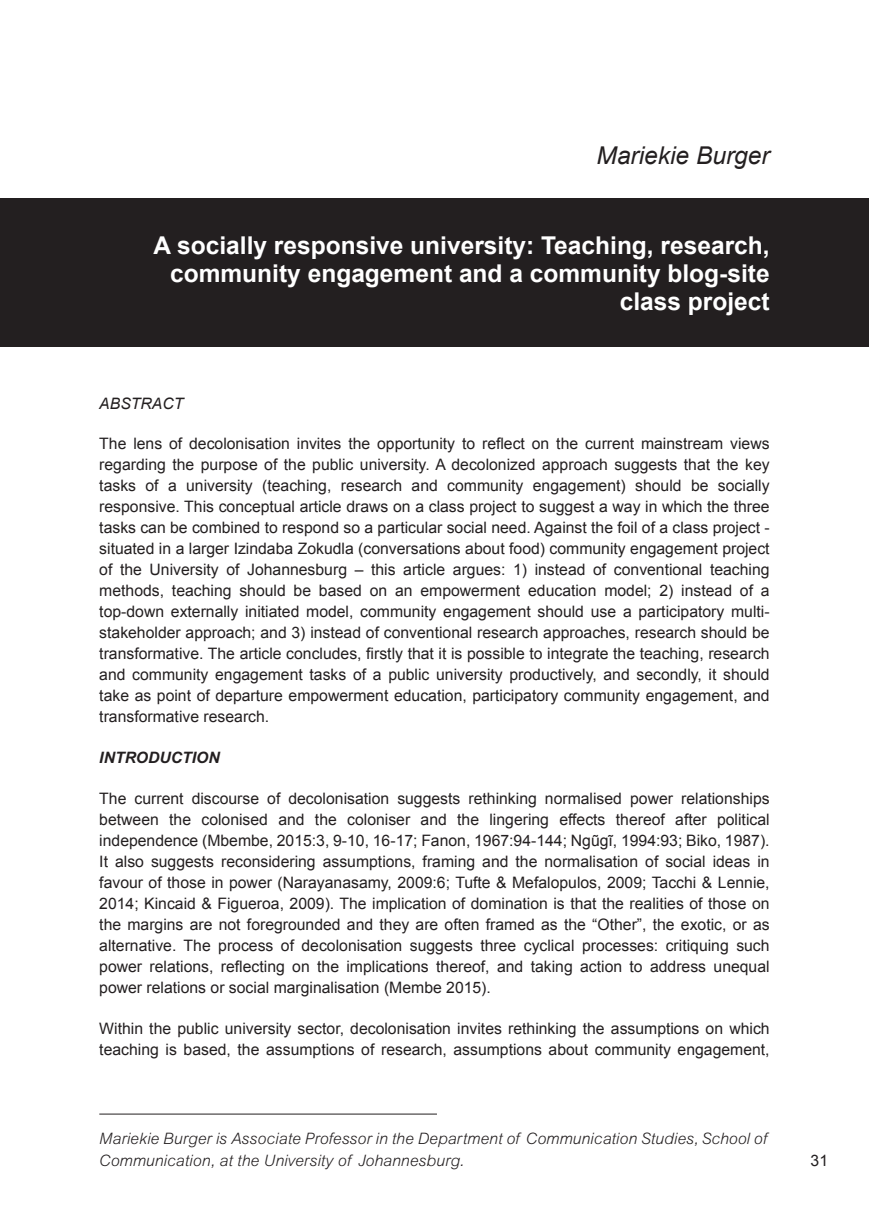
<style>
.page{position:relative;width:869px;height:1216px;background:#fff}
.page>*{position:absolute;margin:0;border:0;box-sizing:border-box;transform-origin:0 0}
.t1{font:700 24.5px/28px "Arial";color:#fff;text-align:right}
.t2{font:italic 24.5px "Arial";color:#231f20}
.t3{font:15.75px/21px "Arial";color:#231f20;text-align:justify}
.t4{font:italic 300 15.75px/22.1px "Arial";letter-spacing:.005em;color:#231f20}
.t5{font:italic 700 15.75px "Arial";color:#231f20}
.t6{font:italic 15.75px "Arial";color:#231f20}
</style>
<div class="page">
<div style="left:0;top:198px;width:868px;height:149px;background:#231f20"></div>
<hr style="left:99px;top:1113px;width:338px;height:1px;background:#231f20">
<h1 class="t2" style="left:596px;top:139px;width:174px">Mariekie Burger</h1>
<h1 class="t1" style="left:153px;top:232px;width:617px">A socially responsive university: Teaching, research, community engagement and a community blog-site class project</h1>
<p class="t6" style="left:99px;top:393px;width:86px">ABSTRACT</p>
<p class="t3" style="left:99px;top:433px;width:671px">The lens of decolonisation invites the opportunity to reflect on the current mainstream views regarding the purpose of the public university. A decolonized approach suggests that the key tasks of a university (teaching, research and community engagement) should be socially responsive. This conceptual article draws on a class project to suggest a way in which the three tasks can be combined to respond so a particular social need. Against the foil of a class project - situated in a larger Izindaba Zokudla (conversations about food) community engagement project of the University of Johannesburg – this article argues: 1) instead of conventional teaching methods, teaching should be based on an empowerment education model; 2) instead of a top-down externally initiated model, community engagement should use a participatory multi&shy;stakeholder approach; and 3) instead of conventional research approaches, research should be transformative. The article concludes, firstly that it is possible to integrate the teaching, research and community engagement tasks of a public university productively, and secondly, it should take as point of departure empowerment education, participatory community engagement, and transformative research.</p>
<p class="t5" style="left:99px;top:748px;width:122px">INTRODUCTION</p>
<p class="t3" style="left:99px;top:788px;width:671px">The current discourse of decolonisation suggests rethinking normalised power relationships between the colonised and the coloniser and the lingering effects thereof after political independence (Mbembe, 2015:3, 9-10, 16-17; Fanon, 1967:94-144; Ngũgĩ, 1994:93; Biko, 1987).<br>It also suggests reconsidering assumptions, framing and the normalisation of social ideas in favour of those in power (Narayanasamy, 2009:6; Tufte &amp; Mefalopulos, 2009; Tacchi &amp; Lennie, 2014; Kincaid &amp; Figueroa, 2009). The implication of domination is that the realities of those on the margins are not foregrounded and they are often framed as the “Other”, the exotic, or as alternative. The process of decolonisation suggests three cyclical processes: critiquing such power relations, reflecting on the implications thereof, and taking action to address unequal power relations or social marginalisation (Membe 2015).</p>
<p class="t3" style="left:99px;top:1018px;width:671px">Within the public university sector, decolonisation invites rethinking the assumptions on which teaching is based, the assumptions of research, assumptions about community engagement,</p>
<p class="t4" style="left:99px;top:1127px;width:669px">Mariekie Burger is Associate Professor in the Department of Communication Studies, School of<br>Communication, at the University of Johannesburg.</p>
<p class="t3" style="left:810px;top:1150px;width:19px">31</p>
</div>
